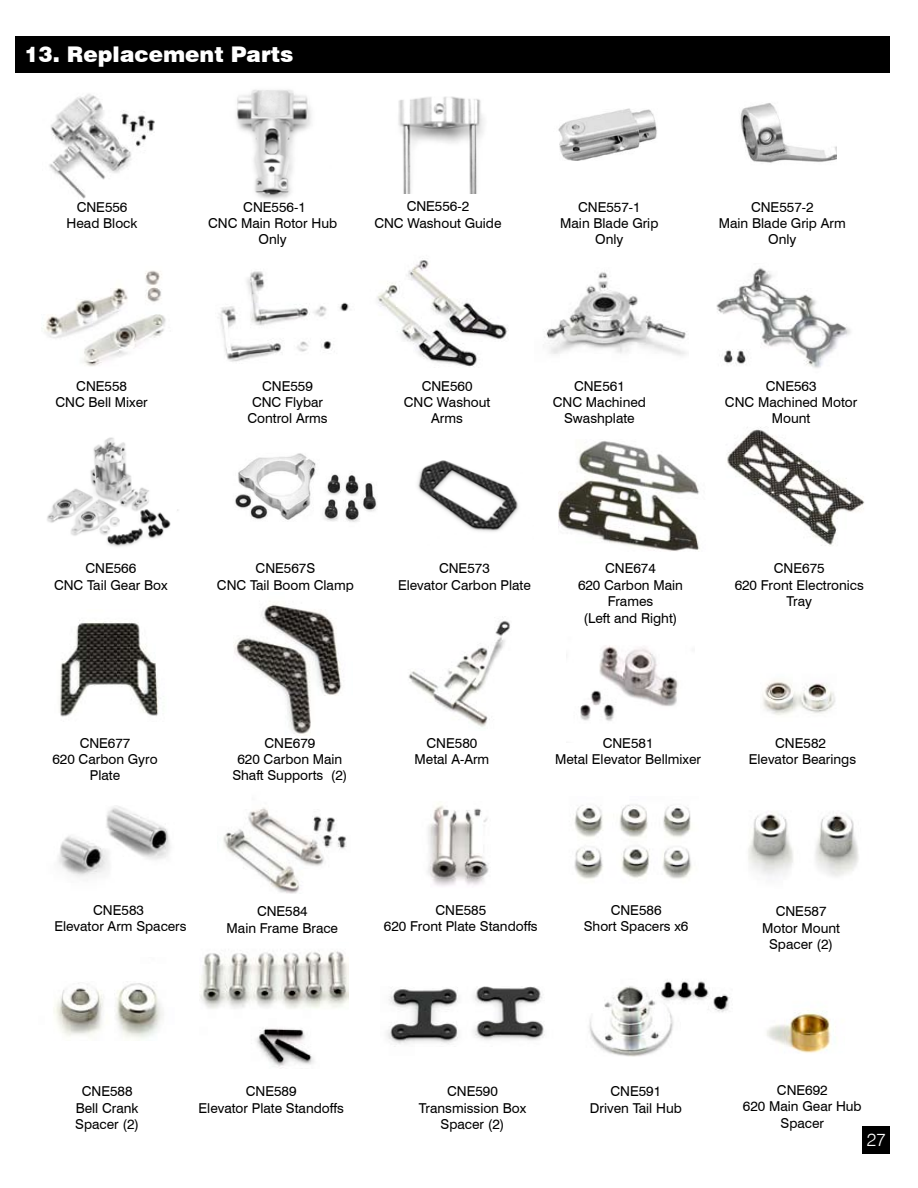
<style>
.page{position:relative;width:918px;height:1188px;background:#fff}
.page>*{position:absolute;margin:0;border:0;box-sizing:border-box;transform-origin:0 0}
.t1{font:900 21.6px "Swiss 721 BT";color:#fff}
.t2{font:300 18px "Swiss 721 BT";color:#fff}
.t3{font:13.65px/16.4px "Swiss 721 BT";color:#000;text-align:center}
</style>
<div class="page">
<img style="left:58px;top:805px;width:113px;height:72px">
<img style="left:223px;top:807px;width:124px;height:87px">
<img style="left:427px;top:803px;width:62px;height:83px">
<div style="left:16px;top:37px;width:874px;height:36px;background:#000"></div>
<img style="left:417px;top:460px;width:102px;height:72px">
<img style="left:546px;top:272px;width:141px;height:84px">
<img style="left:762px;top:680px;width:73px;height:35px">
<img style="left:580px;top:645px;width:98px;height:76px">
<img style="left:408px;top:621px;width:102px;height:106px">
<img style="left:716px;top:268px;width:135px;height:100px">
<img style="left:589px;top:981px;width:141px;height:76px">
<img style="left:236px;top:89px;width:75px;height:110px">
<img style="left:740px;top:103px;width:97px;height:60px">
<img style="left:558px;top:108px;width:99px;height:53px">
<img style="left:398px;top:96px;width:86px;height:98px">
<img style="left:235px;top:453px;width:142px;height:69px">
<img style="left:727px;top:427px;width:138px;height:119px">
<img style="left:60px;top:620px;width:101px;height:97px">
<img style="left:233px;top:603px;width:109px;height:133px">
<img style="left:559px;top:441px;width:141px;height:110px">
<img style="left:387px;top:986px;width:158px;height:61px">
<img style="left:574px;top:804px;width:118px;height:75px">
<img style="left:200px;top:951px;width:149px;height:117px">
<img style="left:748px;top:812px;width:111px;height:65px">
<img style="left:54px;top:983px;width:110px;height:55px">
<img style="left:49px;top:94px;width:106px;height:105px">
<img style="left:47px;top:437px;width:131px;height:110px">
<img style="left:43px;top:270px;width:123px;height:96px">
<img style="left:377px;top:258px;width:131px;height:109px">
<img style="left:218px;top:271px;width:133px;height:91px">
<img style="left:767px;top:1011px;width:64px;height:42px">
<div style="left:863px;top:1126px;width:27px;height:28px;background:#000"></div>
<h1 class="t1" style="left:24px;top:41px;width:271px">13. Replacement Parts</h1>
<p class="t3" style="left:67px;top:199px;width:72px">CNE556<br>Head Block</p>
<p class="t3" style="left:208px;top:199px;width:131px">CNE556-1<br>CNC Main Rotor Hub<br>Only</p>
<p class="t3" style="left:374px;top:198px;width:129px">CNE556-2<br>CNC Washout Guide</p>
<p class="t3" style="left:560px;top:199px;width:100px">CNE557-1<br>Main Blade Grip<br>Only</p>
<p class="t3" style="left:719px;top:199px;width:128px">CNE557-2<br>Main Blade Grip Arm<br>Only</p>
<p class="t3" style="left:56px;top:377px;width:94px">CNE558<br>CNC Bell Mixer</p>
<p class="t3" style="left:404px;top:377px;width:88px">CNE560<br>CNC Washout<br>Arms</p>
<p class="t3" style="left:247px;top:377px;width:82px">CNE559<br>CNC Flybar<br>Control Arms</p>
<p class="t3" style="left:553px;top:377px;width:95px">CNE561<br>CNC Machined<br>Swashplate</p>
<p class="t3" style="left:725px;top:377px;width:134px">CNE563<br>CNC Machined Motor<br>Mount</p>
<p class="t3" style="left:54px;top:560px;width:115px">CNE566<br>CNC Tail Gear Box</p>
<p class="t3" style="left:217px;top:560px;width:138px">CNE567S<br>CNC Tail Boom Clamp</p>
<p class="t3" style="left:398px;top:560px;width:134px">CNE573<br>Elevator Carbon Plate</p>
<p class="t3" style="left:578px;top:560px;width:106px">CNE674<br>620 Carbon Main<br>Frames<br>(Left and Right)</p>
<p class="t3" style="left:735px;top:560px;width:131px">CNE675<br>620 Front Electronics<br>Tray</p>
<p class="t3" style="left:52px;top:734px;width:107px">CNE677<br>620 Carbon Gyro<br>Plate</p>
<p class="t3" style="left:232px;top:734px;width:117px">CNE679<br>620 Carbon Main<br>Shaft Supports (2)</p>
<p class="t3" style="left:415px;top:734px;width:76px">CNE580<br>Metal A-Arm</p>
<p class="t3" style="left:555px;top:734px;width:148px">CNE581<br>Metal Elevator Bellmixer</p>
<p class="t3" style="left:749px;top:734px;width:109px">CNE582<br>Elevator Bearings</p>
<p class="t3" style="left:54px;top:901px;width:134px">CNE583<br>Elevator Arm Spacers</p>
<p class="t3" style="left:227px;top:903px;width:113px">CNE584<br>Main Frame Brace</p>
<p class="t3" style="left:384px;top:901px;width:155px">CNE585<br>620 Front Plate Standoffs</p>
<p class="t3" style="left:584px;top:901px;width:106px">CNE586<br>Short Spacers x6</p>
<p class="t3" style="left:762px;top:903px;width:79px">CNE587<br>Motor Mount<br>Spacer (2)</p>
<p class="t3" style="left:75px;top:1083px;width:65px">CNE588<br>Bell Crank<br>Spacer (2)</p>
<p class="t3" style="left:419px;top:1083px;width:109px">CNE590<br>Transmission Box<br>Spacer (2)</p>
<p class="t3" style="left:199px;top:1083px;width:147px">CNE589<br>Elevator Plate Standoffs</p>
<p class="t3" style="left:590px;top:1083px;width:93px">CNE591<br>Driven Tail Hub</p>
<p class="t3" style="left:743px;top:1082px;width:120px">CNE692<br>620 Main Gear Hub<br>Spacer</p>
<h2 class="t2" style="left:867px;top:1128px;width:21px">27</h2>
</div>
